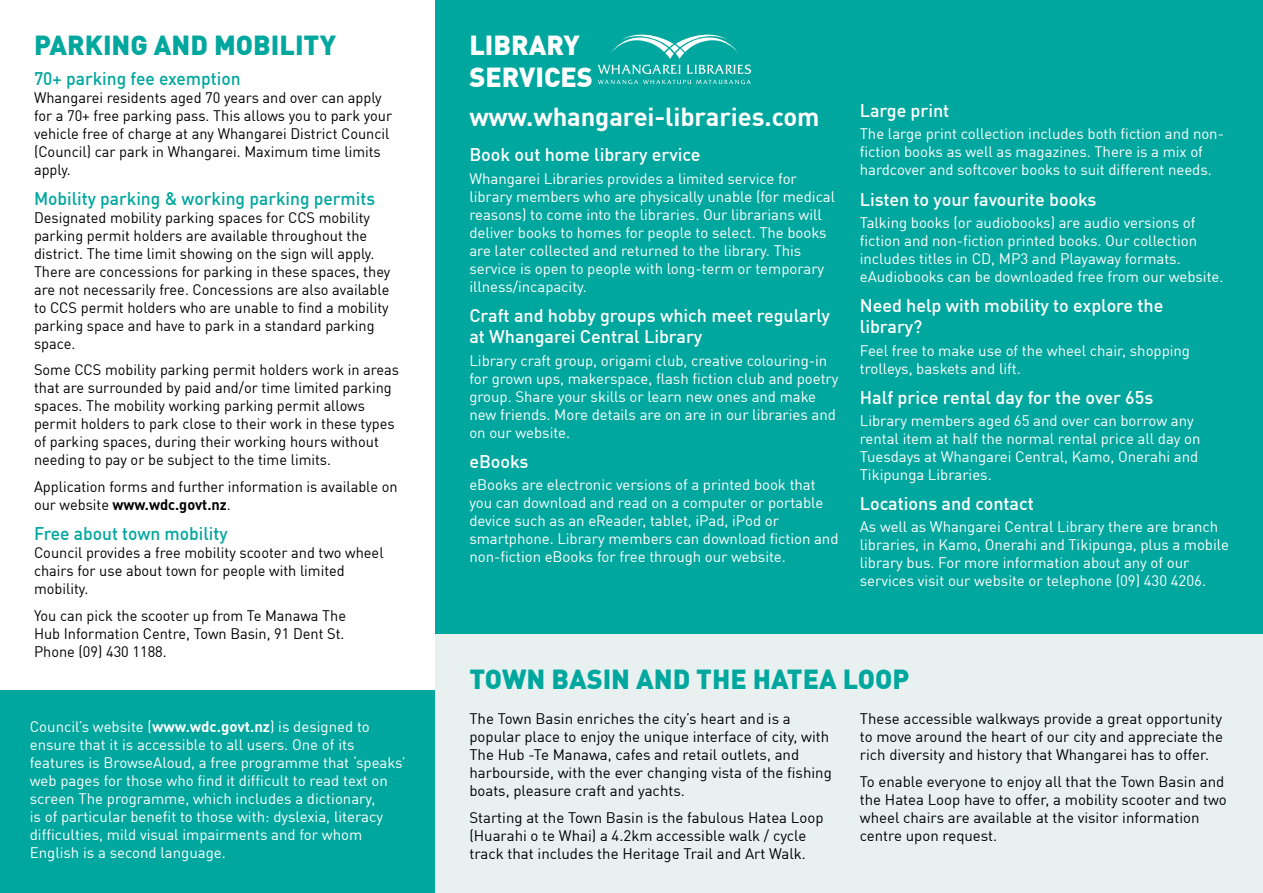
<style>
.page{position:relative;width:1263px;height:893px;background:#fff}
.page>*{position:absolute;margin:0;border:0;box-sizing:border-box;transform-origin:0 0}
.t1{font:900 27px "DIN Offc";color:#00a79e}
.t2{font:900 27px/32.4px "DIN Offc";color:#fff}
.t3{font:700 25.5px "DIN Offc";letter-spacing:-.005em;color:#fff}
.t4{font:500 18px/21.6px "DIN Offc";letter-spacing:-.005em;color:#fff}
.t5{font:500 18px "DIN Offc";color:#00a79e}
.t6{font:15px/18px "DIN Offc";letter-spacing:-.005em;color:#fff}
.t7{font:15px/18px "DIN Offc";color:#000}
.s1{font-weight:700}
</style>
<div class="page">
<div style="left:435px;top:0;width:828px;height:635px;background:#00a79e"></div>
<div style="left:0;top:690px;width:435px;height:203px;background:#00a79e"></div>
<div style="left:435px;top:635px;width:828px;height:258px;background:#e8f1f0"></div>
<svg style="left:598px;top:80px;width:153px;height:4px"></svg>
<svg style="left:611px;top:34px;width:128px;height:25px"></svg>
<svg style="left:597px;top:65px;width:84px;height:9px"></svg>
<svg style="left:687px;top:65px;width:64px;height:9px"></svg>
<h1 class="t1" style="left:34px;top:27px;width:303px">PARKING AND MOBILITY</h1>
<p class="t5" style="left:34px;top:67px;width:208px">70+ parking fee exemption</p>
<p class="t7" style="left:34px;top:88px;width:360px">Whangarei residents aged 70 years and over can apply for a 70+ free parking pass. This allows you to park your vehicle free of charge at any Whangarei District Council (Council) car park in Whangarei. Maximum time limits apply.</p>
<p class="t5" style="left:34px;top:187px;width:343px">Mobility parking &amp; working parking permits</p>
<p class="t7" style="left:34px;top:208px;width:358px">Designated mobility parking spaces for CCS mobility parking permit holders are available throughout the district. The time limit showing on the sign will apply.<br>There are concessions for parking in these spaces, they are not necessarily free. Concessions are also available to CCS permit holders who are unable to find a mobility parking space and have to park in a standard parking space.</p>
<p class="t7" style="left:34px;top:361px;width:367px">Some CCS mobility parking permit holders work in areas that are surrounded by paid and/or time limited parking spaces. The mobility working parking permit allows permit holders to park close to their work in these types of parking spaces, during their working hours without needing to pay or be subject to the time limits.</p>
<p class="t7" style="left:34px;top:477px;width:365px">Application forms and further information is available on our website <span class="s1">www.wdc.govt.nz</span>.</p>
<p class="t5" style="left:34px;top:522px;width:195px">Free about town mobility</p>
<p class="t7" style="left:34px;top:543px;width:351px">Council provides a free mobility scooter and two wheel chairs for use about town for people with limited mobility.</p>
<p class="t7" style="left:34px;top:606px;width:314px;text-align:justify">You can pick the scooter up from Te Manawa The Hub Information Centre, Town Basin, 91 Dent St.<br>Phone (09) 430 1188.</p>
<p class="t6" style="left:30px;top:717px;width:377px">Council’s website (<span class="s1">www.wdc.govt.nz</span>) is designed to ensure that it is accessible to all users. One of its features is BrowseAloud, a free programme that ‘speaks’ web pages for those who find it difficult to read text on screen The programme, which includes a dictionary,<br>is of particular benefit to those with: dyslexia, literacy difficulties, mild visual impairments and for whom English is a second language.</p>
<h1 class="t2" style="left:469px;top:27px;width:125px">LIBRARY<br>SERVICES</h1>
<h2 class="t3" style="left:469px;top:100px;width:352px">www.whangarei-libraries.com</h2>
<p class="t4" style="left:469px;top:143px;width:233px">Book out home library ervice</p>
<p class="t6" style="left:469px;top:169px;width:367px">Whangarei Libraries provides a limited service for library members who are physically unable (for medical reasons) to come into the libraries. Our librarians will deliver books to homes for people to select. The books are later collected and returned to the library. This service is open to people with long-term or temporary illness/incapacity.</p>
<p class="t4" style="left:469px;top:304px;width:362px">Craft and hobby groups which meet regularly at Whangarei Central Library</p>
<p class="t6" style="left:469px;top:351px;width:371px">Library craft group, origami club, creative colouring-in for grown ups, makerspace, flash fiction club and poetry group. Share your skills or learn new ones and make new friends. More details are on are in our libraries and on our website.</p>
<p class="t4" style="left:469px;top:450px;width:61px">eBooks</p>
<p class="t6" style="left:469px;top:475px;width:371px">eBooks are electronic versions of a printed book that you can download and read on a computer or portable device such as an eReader, tablet, iPad, iPod or smartphone. Library members can download fiction and non-fiction eBooks for free through our website.</p>
<p class="t4" style="left:860px;top:99px;width:91px">Large print</p>
<p class="t6" style="left:860px;top:125px;width:366px">The large print collection includes both fiction and non&shy;fiction books as well as magazines. There is a mix of hardcover and softcover books to suit different needs.</p>
<p class="t4" style="left:860px;top:188px;width:238px">Listen to your favourite books</p>
<p class="t6" style="left:860px;top:213px;width:365px">Talking books (or audiobooks) are audio versions of fiction and non-fiction printed books. Our collection includes titles in CD, MP3 and Playaway formats. eAudiobooks can be downloaded free from our website.</p>
<p class="t4" style="left:860px;top:294px;width:305px">Need help with mobility to explore the library?</p>
<p class="t6" style="left:860px;top:341px;width:332px">Feel free to make use of the wheel chair, shopping trolleys, baskets and lift.</p>
<p class="t4" style="left:860px;top:386px;width:295px">Half price rental day for the over 65s</p>
<p class="t6" style="left:860px;top:411px;width:342px">Library members aged 65 and over can borrow any rental item at half the normal rental price all day on Tuesdays at Whangarei Central, Kamo, Onerahi and Tikipunga Libraries.</p>
<p class="t4" style="left:860px;top:492px;width:176px">Locations and contact</p>
<p class="t6" style="left:860px;top:518px;width:371px">As well as Whangarei Central Library there are branch libraries, in Kamo, Onerahi and Tikipunga, plus a mobile library bus. For more information about any of our services visit our website or telephone (09) 430 4206.</p>
<h1 class="t1" style="left:469px;top:661px;width:441px">TOWN BASIN AND THE HATEA LOOP</h1>
<p class="t7" style="left:469px;top:709px;width:364px">The Town Basin enriches the city’s heart and is a popular place to enjoy the unique interface of city, with The Hub -Te Manawa, cafes and retail outlets, and harbourside, with the ever changing vista of the fishing boats, pleasure craft and yachts.</p>
<p class="t7" style="left:469px;top:808px;width:356px">Starting at the Town Basin is the fabulous Hatea Loop (Huarahi o te Whai) a 4.2km accessible walk / cycle track that includes the Heritage Trail and Art Walk.</p>
<p class="t7" style="left:860px;top:709px;width:365px;text-align:justify">These accessible walkways provide a great opportunity to move around the heart of our city and appreciate the rich diversity and history that Whangarei has to offer.</p>
<p class="t7" style="left:860px;top:772px;width:368px">To enable everyone to enjoy all that the Town Basin and the Hatea Loop have to offer, a mobility scooter and two wheel chairs are available at the visitor information centre upon request.</p>
</div>
